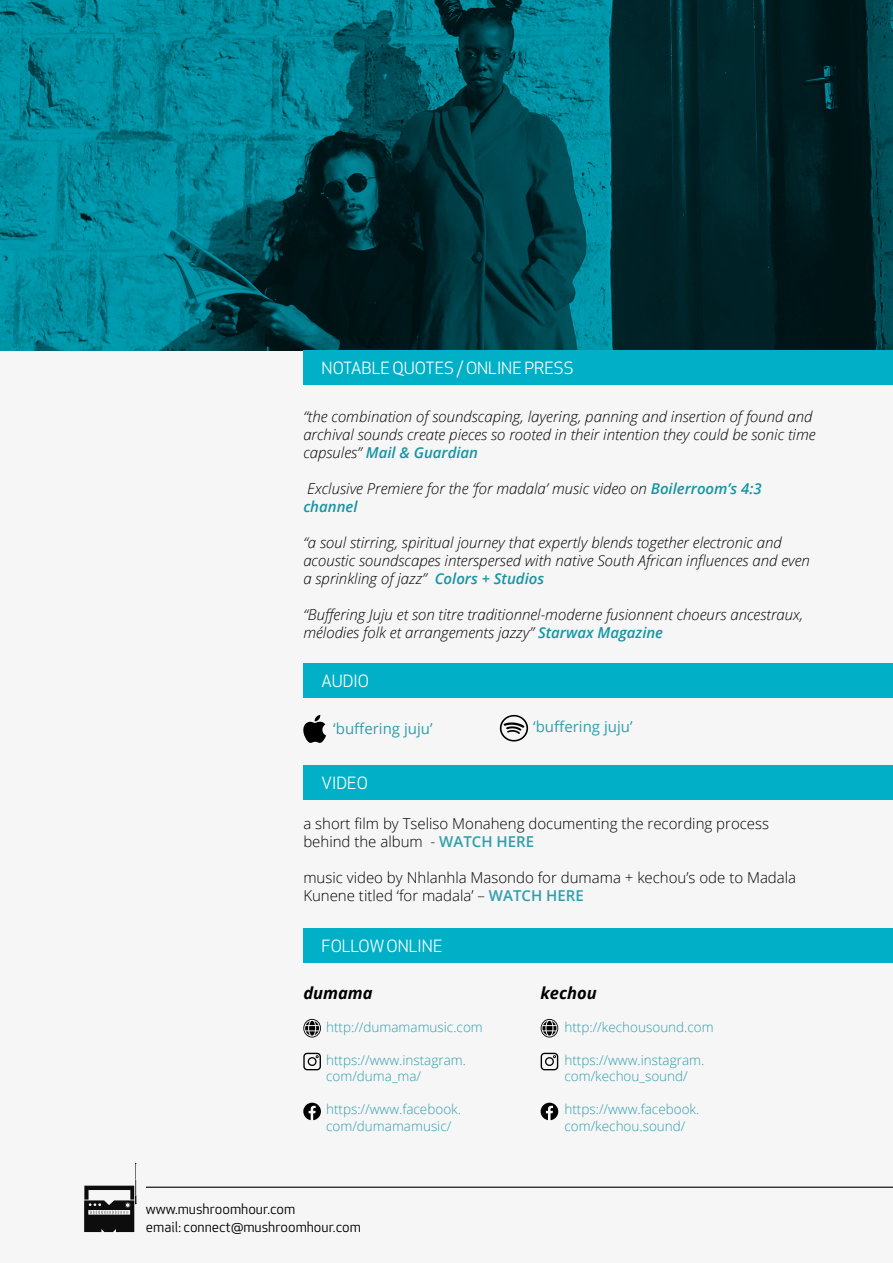
<style>
.page{position:relative;width:893px;height:1263px;background:#f6f6f6}
.page>*{position:absolute;margin:0;border:0;box-sizing:border-box;transform-origin:0 0}
.t1{font:16.5px "Apex New";color:#fff}
.t2{font:italic 700 16.5px "Open Sans";color:#000}
.t3{font:italic 300 15px/18px "Open Sans";color:#000}
.t4{font:300 15px/18px "Open Sans";color:#000}
.t5{font:15px "Open Sans";color:#2e9fac}
.t6{font:14.25px/18px "Apex New";color:#000}
.t7{font:300 13.5px/16.5px "Open Sans";color:#2e9fac}
.s1{font-weight:600;color:#1794a3}
.s2{font-weight:600;color:#2e9fac}
</style>
<div class="page">
<svg style="left:303px;top:715px;width:23px;height:28px"></svg>
<svg style="left:500px;top:715px;width:28px;height:26px"></svg>
<img style="left:0;top:0;width:893px;height:350px">
<div style="left:303px;top:350px;width:590px;height:34px;background:#01b0c7"></div>
<div style="left:303px;top:663px;width:590px;height:34px;background:#01b0c7"></div>
<div style="left:303px;top:765px;width:590px;height:34px;background:#01b0c7"></div>
<div style="left:303px;top:929px;width:590px;height:34px;background:#01b0c7"></div>
<hr style="left:146px;top:1187px;width:747px;height:1px;background:#000">
<svg style="left:84px;top:1163px;width:53px;height:69px"></svg>
<svg style="left:541px;top:1103px;width:17px;height:17px"></svg>
<svg style="left:303px;top:1103px;width:18px;height:17px"></svg>
<svg style="left:541px;top:1053px;width:17px;height:17px"></svg>
<svg style="left:303px;top:1053px;width:18px;height:17px"></svg>
<svg style="left:541px;top:1019px;width:17px;height:18px"></svg>
<svg style="left:303px;top:1019px;width:18px;height:18px"></svg>
<p class="t1" style="left:322px;top:357px;width:253px">NOTABLE QUOTES / ONLINE PRESS</p>
<p class="t3" style="left:303px;top:407px;width:514px">“the combination of soundscaping, layering, panning and insertion of found and archival sounds create pieces so rooted in their intention they could be sonic time capsules” <span class="s1">Mail &amp; Guardian</span></p>
<p class="t3" style="left:303px;top:479px;width:460px">Exclusive Premiere for the ‘for madala’ music video on <span class="s1">Boilerroom’s 4:3 channel</span></p>
<p class="t3" style="left:303px;top:533px;width:508px">“a soul stirring, spiritual journey that expertly blends together electronic and acoustic soundscapes interspersed with native South African influences and even a sprinkling of jazz” <span class="s1">Colors + Studios</span></p>
<p class="t3" style="left:303px;top:605px;width:501px">“Buffering Juju et son titre traditionnel-moderne fusionnent choeurs ancestraux, mélodies folk et arrangements jazzy” <span class="s1">Starwax Magazine</span></p>
<p class="t1" style="left:322px;top:670px;width:49px">AUDIO</p>
<p class="t5" style="left:333px;top:718px;width:101px">‘buffering juju’</p>
<p class="t5" style="left:533px;top:717px;width:101px">‘buffering juju’</p>
<p class="t1" style="left:322px;top:772px;width:48px">VIDEO</p>
<p class="t4" style="left:303px;top:814px;width:467px">a short film by Tseliso Monaheng documenting the recording process behind the album - <span class="s2">WATCH HERE</span></p>
<p class="t4" style="left:303px;top:868px;width:494px">music video by Nhlanhla Masondo for dumama + kechou’s ode to Madala<br>Kunene titled ‘for madala’ – <span class="s2">WATCH HERE</span></p>
<p class="t1" style="left:322px;top:936px;width:122px">FOLLOW ONLINE</p>
<p class="t2" style="left:303px;top:982px;width:71px">dumama</p>
<p class="t2" style="left:541px;top:982px;width:58px">kechou</p>
<p class="t7" style="left:326px;top:1018px;width:158px">http://dumamamusic.com</p>
<p class="t7" style="left:326px;top:1051px;width:141px">https://www.instagram. com/duma_ma/</p>
<p class="t7" style="left:326px;top:1101px;width:136px">https://www.facebook. com/dumamamusic/</p>
<p class="t6" style="left:146px;top:1199px;width:216px">www.mushroomhour.com<br>email: connect@mushroomhour.com</p>
<p class="t7" style="left:564px;top:1018px;width:151px">http://kechousound.com</p>
<p class="t7" style="left:564px;top:1051px;width:141px">https://www.instagram. com/kechou_sound/</p>
<p class="t7" style="left:564px;top:1101px;width:136px">https://www.facebook. com/kechou.sound/</p>
</div>
